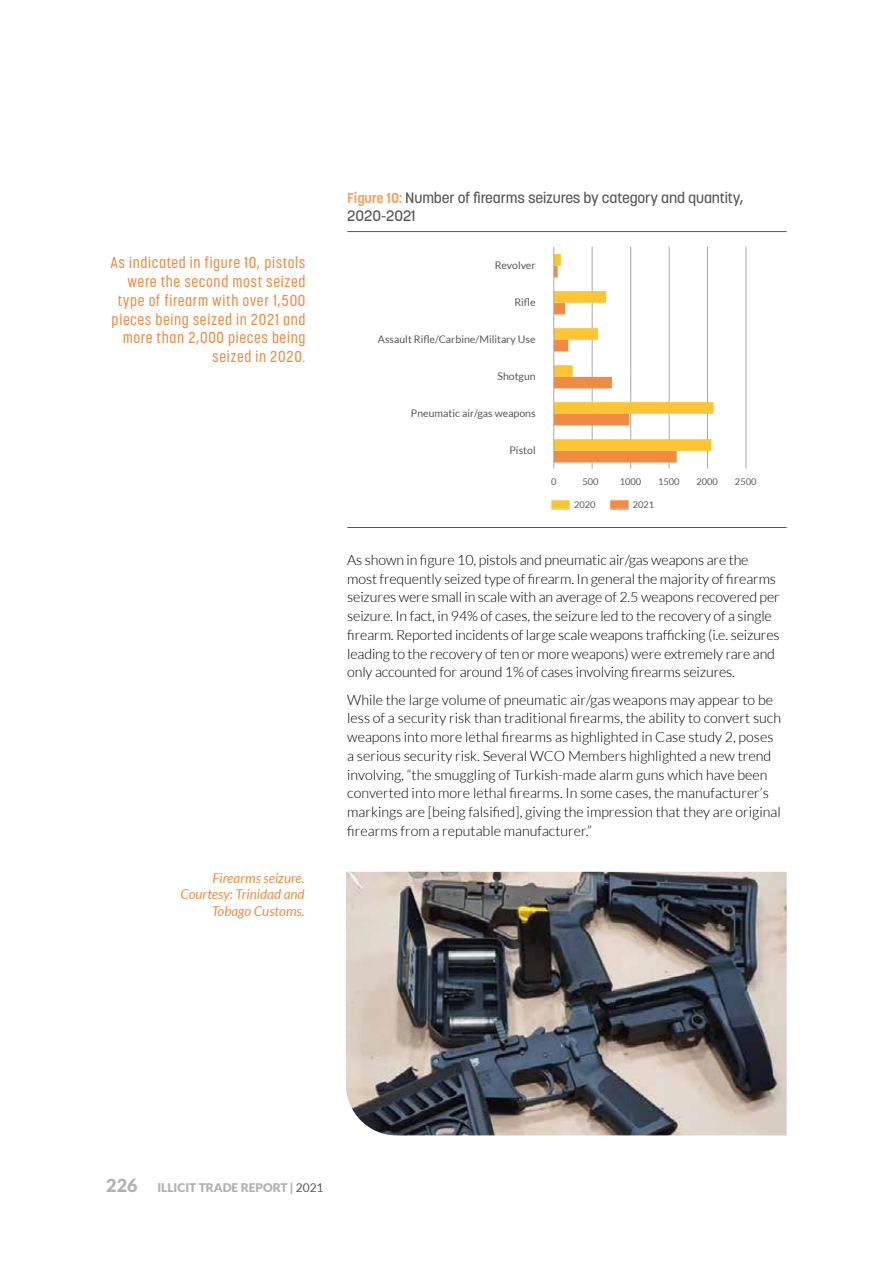
<style>
.page{position:relative;width:893px;height:1263px;background:#fff}
.page>*{position:absolute;margin:0;border:0;box-sizing:border-box;transform-origin:0 0}
.t1{font:500 15.75px/18.9px "Korolev Condensed";letter-spacing:.04em;color:#f18a42;text-align:right}
.t2{font:500 15px/18px "Korolev";letter-spacing:-.01em;color:#575756}
.t3{font:300 14.25px/18.8px "Lato";color:#000}
.t4{font:italic 13.5px/16.5px "Lato";color:#f18a42;text-align:right}
.t5{font:900 12px "Lato";color:#b3b2b2}
.t6{font:10.5px "Lato";color:#575756}
.t7{font:9.3px "Lato";color:#575756}
.s1{font-weight:700;font-size:14.25px;color:#f5a468}
.s2{font-size:18px}
.s3{font-weight:400;color:#575756}
</style>
<div class="page">
<hr style="left:347px;top:231px;width:440px;height:1px;background:#575756">
<div style="left:551px;top:500px;width:19px;height:9px;background:#fdc533"></div>
<div style="left:610px;top:500px;width:19px;height:9px;background:#f28b44"></div>
<hr style="left:592px;top:247px;width:1px;height:222px;background:#a8a8a7">
<hr style="left:630px;top:247px;width:1px;height:222px;background:#a8a8a7">
<hr style="left:669px;top:247px;width:1px;height:222px;background:#a8a8a7">
<hr style="left:707px;top:247px;width:1px;height:222px;background:#a8a8a7">
<hr style="left:746px;top:247px;width:1px;height:222px;background:#a8a8a7">
<svg style="left:555px;top:254px;width:158px;height:208px"></svg>
<hr style="left:554px;top:247px;width:1px;height:222px;background:#a8a8a7">
<hr style="left:347px;top:527px;width:440px;height:1px;background:#575756">
<img style="left:346px;top:872px;width:441px;height:263px">
<p class="t2" style="left:347px;top:188px;width:398px"><span class="s1">Figure 10:</span> Number of firearms seizures by category and quantity,<br>2020-2021</p>
<p class="t1" style="left:110px;top:253px;width:197px">As indicated in figure 10, pistols</p>
<p class="t6" style="left:495px;top:260px;width:42px">Revolver</p>
<p class="t1" style="left:112px;top:272px;width:195px">were the second most seized type of firearm with over 1,500 pieces being seized in 2021 and more than 2,000 pieces being seized in 2020.</p>
<p class="t6" style="left:514px;top:297px;width:23px">Rifle</p>
<p class="t6" style="left:378px;top:334px;width:159px">Assault Rifle/Carbine/Military Use</p>
<p class="t6" style="left:497px;top:371px;width:40px">Shotgun</p>
<p class="t6" style="left:411px;top:408px;width:126px">Pneumatic air/gas weapons</p>
<p class="t6" style="left:510px;top:445px;width:28px">Pistol</p>
<p class="t7" style="left:551px;top:476px;width:7px">0</p>
<p class="t7" style="left:582px;top:476px;width:18px">500</p>
<p class="t7" style="left:620px;top:476px;width:23px">1000</p>
<p class="t7" style="left:658px;top:476px;width:23px">1500</p>
<p class="t7" style="left:696px;top:476px;width:23px">2000</p>
<p class="t7" style="left:735px;top:476px;width:23px">2500</p>
<p class="t7" style="left:574px;top:499px;width:23px">2020</p>
<p class="t7" style="left:633px;top:499px;width:23px">2021</p>
<p class="t4" style="left:180px;top:870px;width:126px">Firearms seizure.<br>Courtesy: Trinidad and<br>Tobago Customs.</p>
<p class="t3" style="left:347px;top:550px;width:434px">As shown in figure 10, pistols and pneumatic air/gas weapons are the most frequently seized type of firearm. In general the majority of firearms seizures were small in scale with an average of 2.5 weapons recovered per seizure. In fact, in 94% of cases, the seizure led to the recovery of a single firearm. Reported incidents of large scale weapons trafficking (i.e. seizures leading to the recovery of ten or more weapons) were extremely rare and only accounted for around 1% of cases involving firearms seizures.</p>
<p class="t3" style="left:347px;top:690px;width:435px">While the large volume of pneumatic air/gas weapons may appear to be less of a security risk than traditional firearms, the ability to convert such weapons into more lethal firearms as highlighted in Case study 2, poses a serious security risk. Several WCO Members highlighted a new trend involving, “the smuggling of Turkish-made alarm guns which have been converted into more lethal firearms. In some cases, the manufacturer’s markings are [being falsified], giving the impression that they are original firearms from a reputable manufacturer.”</p>
<p class="t5" style="left:106px;top:1181px;width:219px"><span class="s2">226</span> ILLICIT TRADE REPORT | <span class="s3">2021</span></p>
</div>
